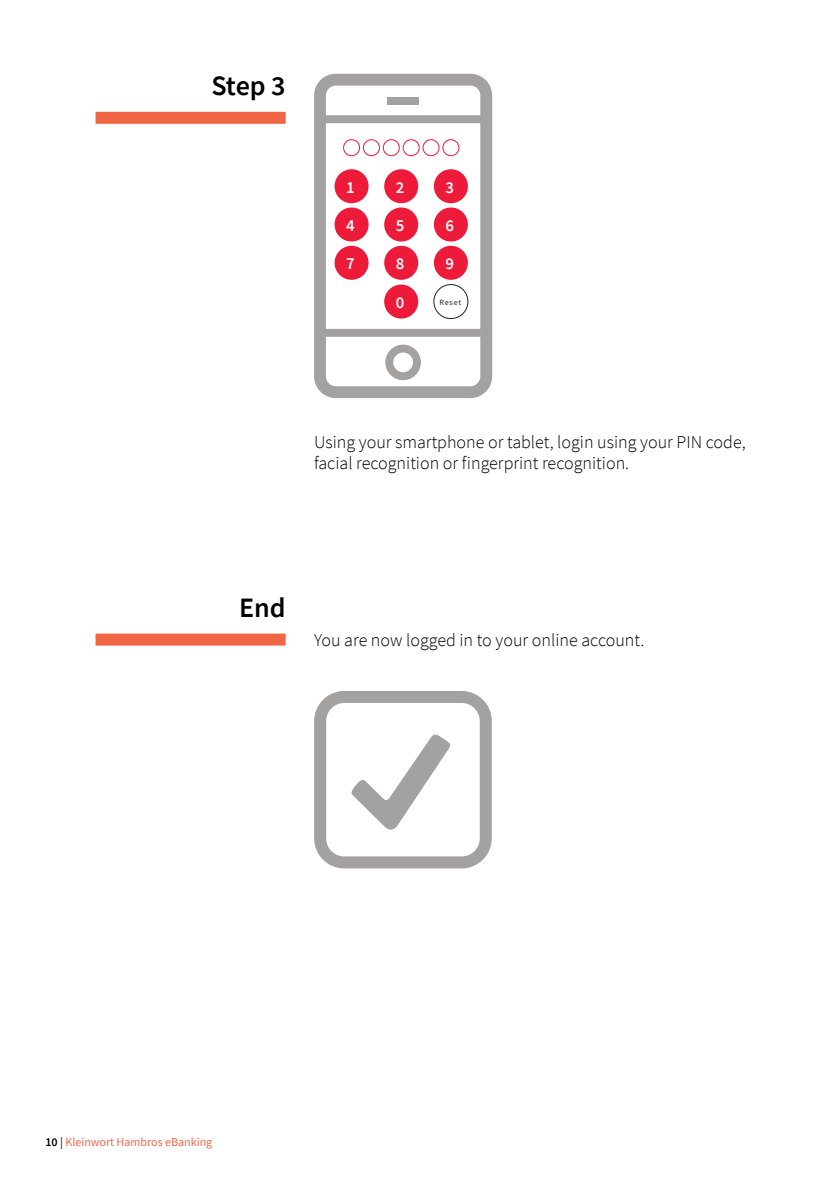
<style>
.page{position:relative;width:840px;height:1191px;background:#fff}
.page>*{position:absolute;margin:0;border:0;box-sizing:border-box;transform-origin:0 0}
.t1{font:600 28px "Source Sans Pro";color:#010101}
.t2{font:300 18px/21.6px "Source Sans Pro";color:#010101}
.t3{font:600 16.6px "Source Sans Pro";color:#fff}
.t4{font:12px "Source Sans Pro";color:#f26648}
.t5{font:8px "Source Sans Pro";letter-spacing:.095em;color:#231f20}
.s1{font-weight:600;color:#010101}
.s2{color:#010101}
</style>
<div class="page">
<div style="left:95px;top:633px;width:190px;height:12px;background:#f26648"></div>
<div style="left:314px;top:691px;width:177px;height:177px;border:12px solid #a4a1a1;border-radius:24px"></div>
<svg style="left:351px;top:734px;width:99px;height:95px"></svg>
<div style="left:95px;top:112px;width:190px;height:12px;background:#f26648"></div>
<svg style="left:314px;top:74px;width:178px;height:324px"></svg>
<div style="left:382px;top:139px;width:17px;height:17px;border:1px solid #ed1a3a;border-radius:50%"></div>
<div style="left:442px;top:139px;width:17px;height:17px;border:1px solid #ed1a3a;border-radius:50%"></div>
<div style="left:363px;top:139px;width:17px;height:17px;border:1px solid #ed1a3a;border-radius:50%"></div>
<div style="left:422px;top:139px;width:17px;height:17px;border:1px solid #ed1a3a;border-radius:50%"></div>
<div style="left:343px;top:139px;width:17px;height:17px;border:1px solid #ed1a3a;border-radius:50%"></div>
<div style="left:384px;top:169px;width:34px;height:34px;background:#ed1a3a;border-radius:50%"></div>
<div style="left:384px;top:207px;width:34px;height:34px;background:#ed1a3a;border-radius:50%"></div>
<div style="left:384px;top:246px;width:34px;height:34px;background:#ed1a3a;border-radius:50%"></div>
<div style="left:384px;top:284px;width:34px;height:34px;background:#ed1a3a;border-radius:50%"></div>
<div style="left:334px;top:169px;width:34px;height:34px;background:#ed1a3a;border-radius:50%"></div>
<div style="left:334px;top:207px;width:34px;height:34px;background:#ed1a3a;border-radius:50%"></div>
<div style="left:334px;top:246px;width:34px;height:34px;background:#ed1a3a;border-radius:50%"></div>
<div style="left:433px;top:169px;width:34px;height:34px;background:#ed1a3a;border-radius:50%"></div>
<div style="left:433px;top:207px;width:34px;height:34px;background:#ed1a3a;border-radius:50%"></div>
<div style="left:433px;top:246px;width:34px;height:34px;background:#ed1a3a;border-radius:50%"></div>
<div style="left:433px;top:284px;width:35px;height:35px;border:1px solid #231f20;border-radius:50%"></div>
<div style="left:402px;top:139px;width:17px;height:17px;border:1px solid #ed1a3a;border-radius:50%"></div>
<h1 class="t1" style="left:211px;top:67px;width:76px">Step 3</h1>
<p class="t3" style="left:346px;top:176px;width:10px">1</p>
<p class="t3" style="left:346px;top:214px;width:10px">4</p>
<p class="t3" style="left:346px;top:253px;width:10px">7</p>
<p class="t3" style="left:395px;top:176px;width:10px">2</p>
<p class="t3" style="left:395px;top:214px;width:10px">5</p>
<p class="t3" style="left:395px;top:253px;width:10px">8</p>
<p class="t3" style="left:395px;top:291px;width:10px">0</p>
<p class="t3" style="left:445px;top:176px;width:10px">3</p>
<p class="t3" style="left:445px;top:214px;width:10px">6</p>
<p class="t3" style="left:445px;top:253px;width:10px">9</p>
<p class="t5" style="left:439px;top:297px;width:23px">Reset</p>
<p class="t2" style="left:314px;top:431px;width:433px">Using your smartphone or tablet, login using your PIN code, facial recognition or fingerprint recognition.</p>
<h1 class="t1" style="left:239px;top:589px;width:48px">End</h1>
<p class="t2" style="left:314px;top:629px;width:332px">You are now logged in to your online account.</p>
<p class="t4" style="left:45px;top:1134px;width:168px"><span class="s1">10</span> <span class="s2">|</span> Kleinwort Hambros eBanking</p>
</div>
